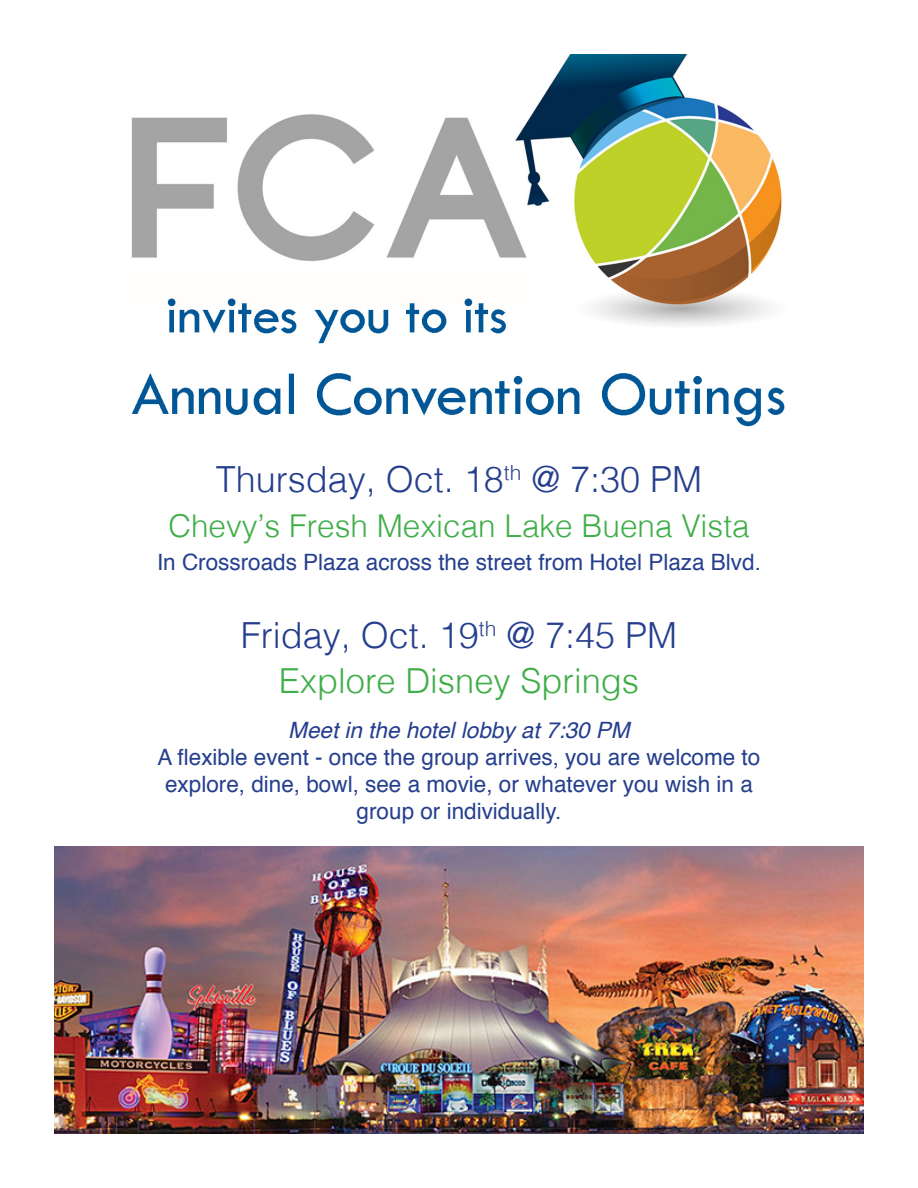
<style>
.page{position:relative;width:918px;height:1188px;background:#fff}
.page>*{position:absolute;margin:0;border:0;box-sizing:border-box;transform-origin:0 0}
.t1{font:300 36px "Helvetica";color:#253f8e}
.t2{font:300 34.5px "Helvetica";color:#40ae49}
.t3{font:300 31.5px "Helvetica";color:#40ae49}
.t4{font:22.5px/27px "Helvetica";color:#253f8e;text-align:center}
.t5{font:italic 22.5px "Helvetica";color:#253f8e}
</style>
<div class="page">
<img style="left:131px;top:54px;width:654px;height:373px">
<img style="left:54px;top:846px;width:810px;height:288px">
<h1 class="t1" style="left:216px;top:449px;width:488px">Thursday, Oct. 18<sup>th</sup> @ 7:30 PM</h1>
<h3 class="t3" style="left:168px;top:499px;width:583px">Chevy’s Fresh Mexican Lake Buena Vista</h3>
<p class="t4" style="left:157px;top:549px;width:605px">In Crossroads Plaza across the street from Hotel Plaza Blvd.</p>
<h1 class="t1" style="left:241px;top:605px;width:438px">Friday, Oct. 19<sup>th</sup> @ 7:45 PM</h1>
<h2 class="t2" style="left:279px;top:651px;width:362px">Explore Disney Springs</h2>
<p class="t5" style="left:288px;top:712px;width:343px">Meet in the hotel lobby at 7:30 PM</p>
<p class="t4" style="left:158px;top:744px;width:604px">A flexible event - once the group arrives, you are welcome to explore, dine, bowl, see a movie, or whatever you wish in a group or individually.</p>
</div>
